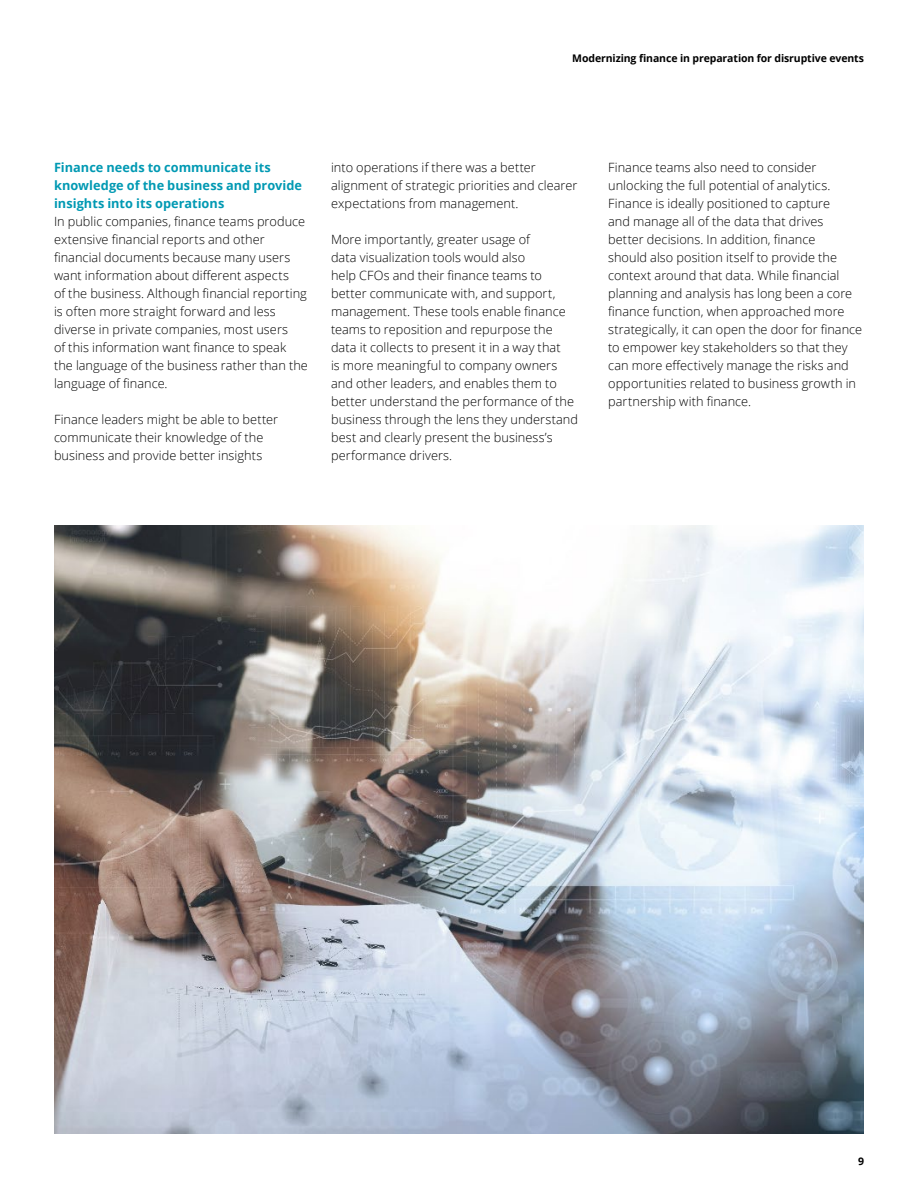
<style>
.page{position:relative;width:918px;height:1188px;background:#fff}
.page>*{position:absolute;margin:0;border:0;box-sizing:border-box;transform-origin:0 0}
.t1{font:300 12.75px/18px "Open Sans";letter-spacing:.005em;color:#000}
.t2{font:700 12.75px/18px "Open Sans";letter-spacing:.005em;color:#0099b3}
.t3{font:700 10.5px "Open Sans";letter-spacing:-.01em;color:#000}
</style>
<div class="page">
<img style="left:54px;top:525px;width:810px;height:609px">
<p class="t3" style="left:572px;top:51px;width:293px">Modernizing finance in preparation for disruptive events</p>
<p class="t2" style="left:54px;top:158px;width:250px">Finance needs to communicate its knowledge of the business and provide insights into its operations</p>
<p class="t1" style="left:54px;top:212px;width:255px">In public companies, finance teams produce extensive financial reports and other financial documents because many users want information about different aspects<br>of the business. Although financial reporting is often more straight forward and less diverse in private companies, most users<br>of this information want finance to speak the language of the business rather than the language of finance.</p>
<p class="t1" style="left:54px;top:410px;width:226px">Finance leaders might be able to better communicate their knowledge of the business and provide better insights</p>
<p class="t1" style="left:331px;top:158px;width:248px">into operations if there was a better alignment of strategic priorities and clearer expectations from management.</p>
<p class="t1" style="left:331px;top:230px;width:249px">More importantly, greater usage of<br>data visualization tools would also<br>help CFOs and their finance teams to better communicate with, and support, management. These tools enable finance teams to reposition and repurpose the data it collects to present it in a way that<br>is more meaningful to company owners and other leaders, and enables them to better understand the performance of the business through the lens they understand best and clearly present the business’s performance drivers.</p>
<p class="t1" style="left:608px;top:158px;width:256px">Finance teams also need to consider unlocking the full potential of analytics.<br>Finance is ideally positioned to capture<br>and manage all of the data that drives better decisions. In addition, finance<br>should also position itself to provide the context around that data. While financial planning and analysis has long been a core finance function, when approached more strategically, it can open the door for finance to empower key stakeholders so that they can more effectively manage the risks and opportunities related to business growth in partnership with finance.</p>
<p class="t3" style="left:858px;top:1154px;width:7px">9</p>
</div>
